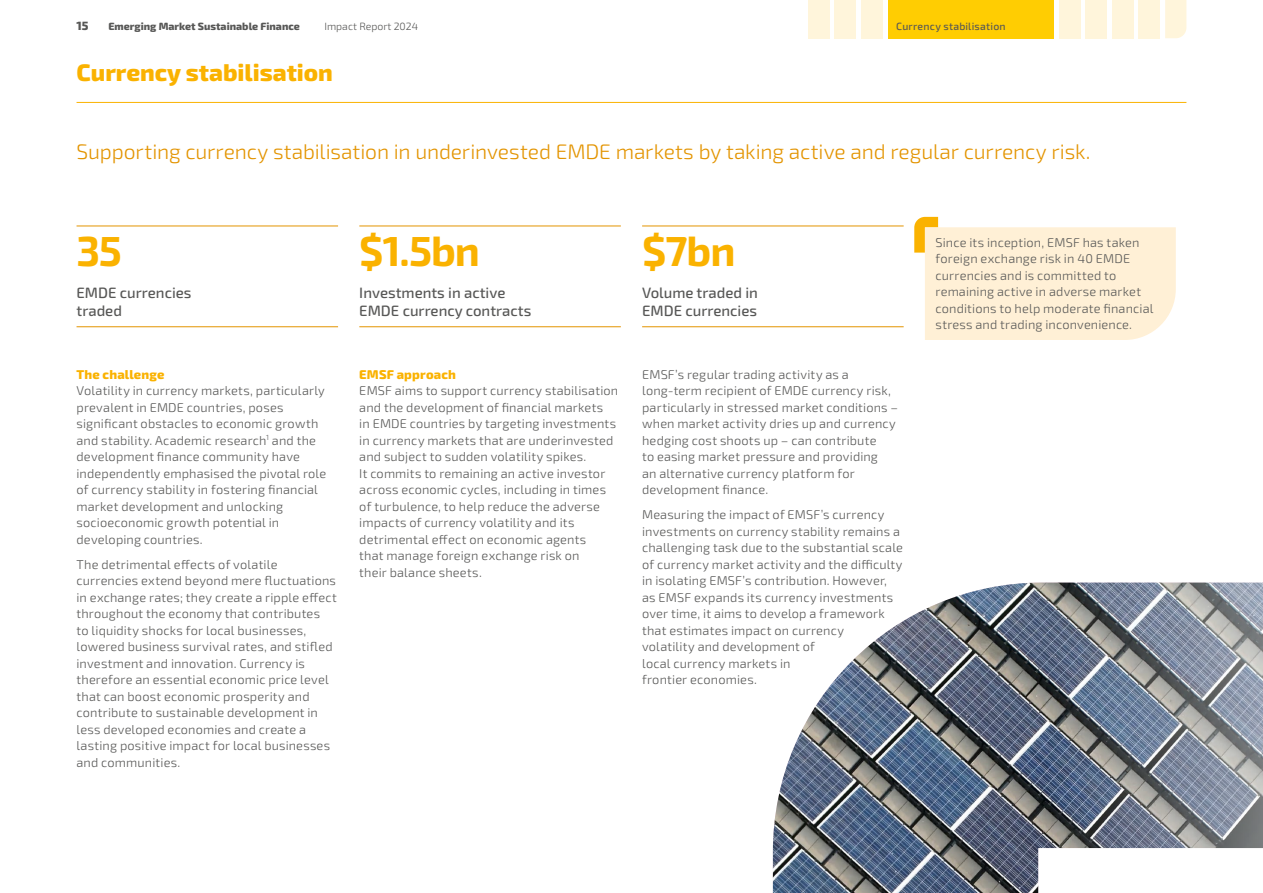
<style>
.page{position:relative;width:1263px;height:893px;background:#fff}
.page>*{position:absolute;margin:0;border:0;box-sizing:border-box;transform-origin:0 0}
.t1{font:700 42px "Exo 2";letter-spacing:-.025em;color:#fab200}
.t2{font:800 24px "Exo 2";color:#fab200}
.t3{font:300 21px "Exo 2";letter-spacing:-.005em;color:#e39400}
.t4{font:500 15px/18px "Exo 2";color:#575756}
.t5{font:300 12.75px/16.5px "Exo 2";letter-spacing:.015em;color:#575756}
.t6{font:800 12.75px "Exo 2";letter-spacing:.015em;color:#fab200}
.t7{font:800 12px "Exo 2";color:#575756}
.t8{font:800 10.5px "Exo 2";color:#575756}
.t9{font:500 10.5px "Exo 2";letter-spacing:.02em;color:#575756}
.t10{font:300 10.5px "Exo 2";color:#575756}
</style>
<div class="page">
<hr style="left:77px;top:102px;width:1109px;height:1px;background:#fab200">
<img style="left:773px;top:583px;width:490px;height:310px">
<hr style="left:77px;top:226px;width:261px;height:1px;background:#e39400">
<hr style="left:359px;top:226px;width:262px;height:1px;background:#e39400">
<hr style="left:642px;top:226px;width:262px;height:1px;background:#e39400">
<hr style="left:77px;top:326px;width:261px;height:1px;background:#e39400">
<hr style="left:359px;top:326px;width:262px;height:1px;background:#e39400">
<hr style="left:642px;top:326px;width:262px;height:1px;background:#e39400">
<svg style="left:914px;top:217px;width:262px;height:123px"></svg>
<svg style="left:1165px;top:0;width:21px;height:38px"></svg>
<div style="left:1138px;top:0;width:22px;height:38px;background:#fff5db"></div>
<div style="left:1112px;top:0;width:21px;height:38px;background:#fff5db"></div>
<div style="left:1085px;top:0;width:22px;height:38px;background:#fff5db"></div>
<div style="left:861px;top:0;width:21px;height:38px;background:#fff5db"></div>
<div style="left:1059px;top:0;width:21px;height:38px;background:#fff5db"></div>
<div style="left:834px;top:0;width:22px;height:38px;background:#fff5db"></div>
<div style="left:808px;top:0;width:21px;height:38px;background:#fff5db"></div>
<div style="left:888px;top:0;width:165px;height:38px;background:#ffcd02"></div>
<p class="t7" style="left:77px;top:16px;width:14px">15</p>
<p class="t8" style="left:108px;top:18px;width:193px">Emerging Market Sustainable Finance</p>
<p class="t10" style="left:324px;top:19px;width:95px">Impact Report 2024</p>
<p class="t9" style="left:896px;top:19px;width:111px">Currency stabilisation</p>
<h2 class="t2" style="left:77px;top:54px;width:258px">Currency stabilisation</h2>
<h3 class="t3" style="left:77px;top:137px;width:1015px">Supporting currency stabilisation in underinvested EMDE markets by taking active and regular currency risk.</h3>
<h1 class="t1" style="left:77px;top:220px;width:47px">35</h1>
<h1 class="t1" style="left:359px;top:220px;width:122px">$1.5bn</h1>
<h1 class="t1" style="left:642px;top:220px;width:95px">$7bn</h1>
<p class="t4" style="left:77px;top:283px;width:117px">EMDE currencies traded</p>
<p class="t4" style="left:359px;top:283px;width:173px">Investments in active<br>EMDE currency contracts</p>
<p class="t4" style="left:642px;top:283px;width:117px">Volume traded in<br>EMDE currencies</p>
<p class="t6" style="left:77px;top:364px;width:89px">The challenge</p>
<p class="t5" style="left:77px;top:382px;width:251px">Volatility in currency markets, particularly prevalent in EMDE countries, poses significant obstacles to economic growth and stability. Academic research<sup>1</sup> and the development finance community have independently emphasised the pivotal role of currency stability in fostering financial market development and unlocking socioeconomic growth potential in developing countries.</p>
<p class="t5" style="left:77px;top:555px;width:262px">The detrimental effects of volatile currencies extend beyond mere fluctuations in exchange rates; they create a ripple effect throughout the economy that contributes<br>to liquidity shocks for local businesses, lowered business survival rates, and stifled investment and innovation. Currency is therefore an essential economic price level that can boost economic prosperity and contribute to sustainable development in less developed economies and create a lasting positive impact for local businesses and communities.</p>
<p class="t6" style="left:359px;top:364px;width:98px">EMSF approach</p>
<p class="t5" style="left:359px;top:382px;width:260px">EMSF aims to support currency stabilisation and the development of financial markets<br>in EMDE countries by targeting investments in currency markets that are underinvested and subject to sudden volatility spikes.<br>It commits to remaining an active investor across economic cycles, including in times of turbulence, to help reduce the adverse impacts of currency volatility and its detrimental effect on economic agents<br>that manage foreign exchange risk on<br>their balance sheets.</p>
<p class="t5" style="left:642px;top:365px;width:258px">EMSF’s regular trading activity as a long‑term recipient of EMDE currency risk, particularly in stressed market conditions – when market activity dries up and currency hedging cost shoots up – can contribute<br>to easing market pressure and providing<br>an alternative currency platform for development finance.</p>
<p class="t5" style="left:642px;top:506px;width:262px">Measuring the impact of EMSF’s currency investments on currency stability remains a challenging task due to the substantial scale of currency market activity and the difficulty in isolating EMSF’s contribution. However, as EMSF expands its currency investments over time, it aims to develop a framework that estimates impact on currency<br>volatility and development of<br>local currency markets in<br>frontier economies.</p>
<p class="t5" style="left:935px;top:234px;width:219px">Since its inception, EMSF has taken foreign exchange risk in 40 EMDE currencies and is committed to remaining active in adverse market conditions to help moderate financial stress and trading inconvenience.</p>
</div>
